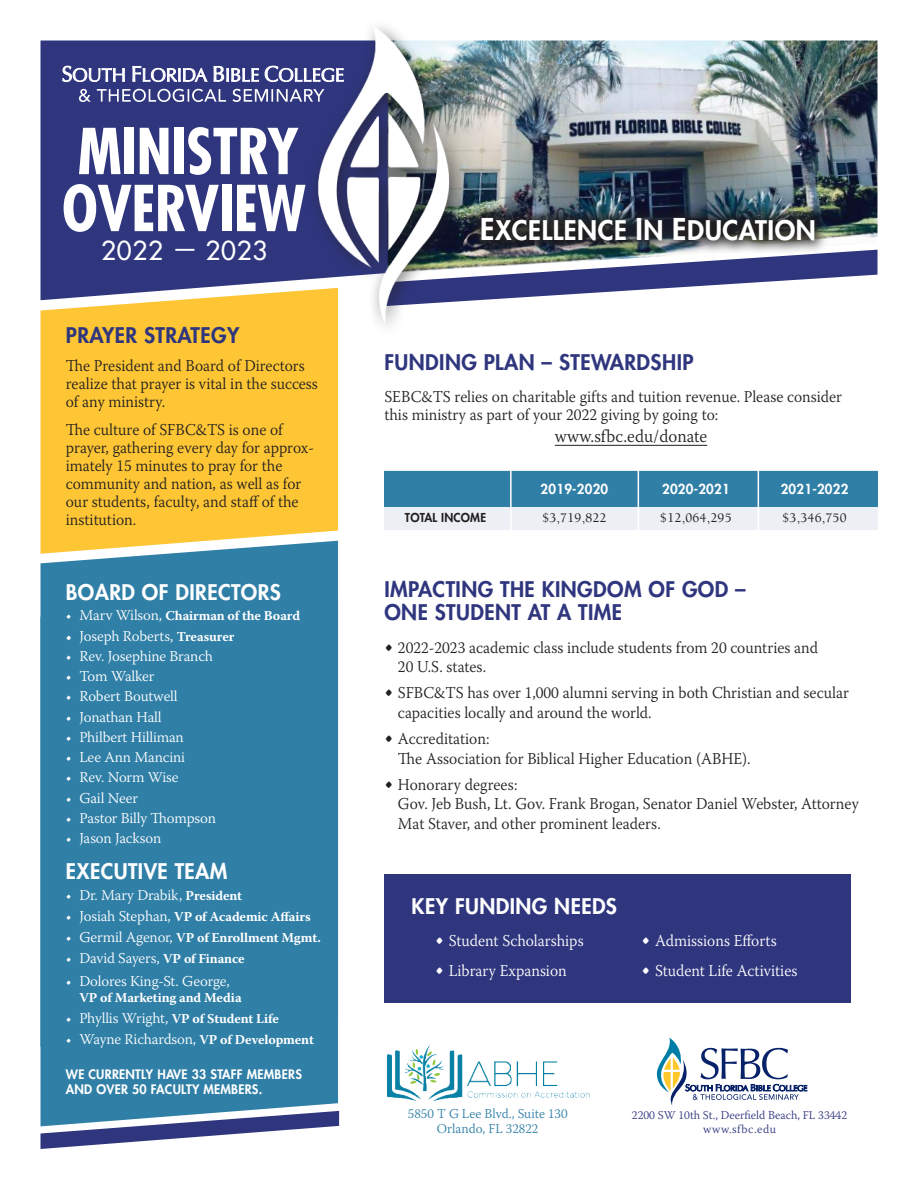
<style>
.page{position:relative;width:918px;height:1188px;background:#fff}
.page>*{position:absolute;margin:0;border:0;box-sizing:border-box;transform-origin:0 0}
.t1{font:700 condensed 61.5px/57px "Futura Std";letter-spacing:-.01em;color:#fff}
.t2{font:800 26.25px "Futura Std";letter-spacing:.02em;color:#fff}
.t3{font:500 25.5px "Futura Std";letter-spacing:.03em;color:#fff}
.t4{font:800 21px/22.5px "Futura Std";letter-spacing:.02em;color:#2f367e}
.t5{font:800 21px "Futura Std";letter-spacing:.02em;color:#fff}
.t6{font:300 18px "Warnock Pro";color:#221f1f;scale:.95 1}
.t7{font:300 16.5px/18px "Warnock Pro";color:#221f1f;scale:.95 1}
.t8{font:300 16.5px "Warnock Pro";color:#fff;scale:.95 1}
.t9{font:300 15px "Warnock Pro";letter-spacing:-.01em;color:#fff}
.t10{font:700 13.5px "Warnock Pro";letter-spacing:-.01em;color:#fff}
.t11{font:300 13.5px/15px "Warnock Pro";color:#307fa7;text-align:center}
.t12{font:500 13.5px "Berkeley";letter-spacing:.02em;color:#221f1f}
.t13{font:800 13.5px "Futura Std";letter-spacing:.02em;color:#fff}
.t14{font:800 12.75px/15px "Futura Std";letter-spacing:.02em;color:#fff}
.t15{font:300 12px/13.5px "Warnock Pro";color:#2f367e;text-align:center}
.t16{font:800 12px "Futura Std";letter-spacing:.02em;color:#221f1f}
.s1{font-weight:300;font-size:15px}
.s2{font-weight:700;font-size:13.5px}
.s3{font-size:29.25px}
.s4{font-size:24px}
</style>
<div class="page">
<img style="left:468px;top:40px;width:410px;height:210px">
<div style="left:40px;top:300px;width:298px;height:241px;background:#fec635"></div>
<div style="left:40px;top:40px;width:267px;height:260px;background:#2f367e"></div>
<hr style="left:555px;top:445px;width:152px;height:1px;background:#221f1f">
<svg style="left:468px;top:250px;width:410px;height:51px"></svg>
<svg style="left:40px;top:1111px;width:299px;height:38px"></svg>
<div style="left:40px;top:541px;width:298px;height:585px;background:#307fa7"></div>
<div style="left:307px;top:17px;width:161px;height:321px;background:#221f1f;opacity:.6"></div>
<img style="left:311px;top:17px;width:146px;height:324px">
<div style="left:384px;top:471px;width:494px;height:59px;background:#ecf0f5"></div>
<div style="left:384px;top:471px;width:494px;height:35px;background:#307fa7"></div>
<hr style="left:510px;top:470px;width:2px;height:62px;background:#fff">
<hr style="left:638px;top:470px;width:1px;height:62px;background:#fff">
<div style="left:384px;top:874px;width:467px;height:129px;background:#2f367e"></div>
<img style="left:387px;top:1044px;width:203px;height:58px">
<img style="left:467px;top:203px;width:219px;height:52px">
<svg style="left:686px;top:40px;width:172px;height:1051px"></svg>
<svg style="left:656px;top:1038px;width:151px;height:67px"></svg>
<svg style="left:62px;top:66px;width:282px;height:16px"></svg>
<svg style="left:79px;top:89px;width:245px;height:13px;background:#6e73a5"></svg>
<h1 class="t1" style="left:62px;top:124px;width:245px">MINISTRY<br>OVERVIEW</h1>
<h3 class="t3" style="left:101px;top:236px;width:168px">2022 — 2023</h3>
<p class="t4" style="left:66px;top:325px;width:175px">PRAYER STRATEGY</p>
<p class="t7" style="left:66px;top:358px;width:267px">The President and Board of Directors realize that prayer is vital in the success of any ministry.</p>
<p class="t7" style="left:66px;top:422px;width:263px">The culture of SFBC&amp;TS is one of prayer, gathering every day for approx&shy;imately 15 minutes to pray for the community and nation, as well as for our students, faculty, and staff of the institution.</p>
<p class="t5" style="left:66px;top:581px;width:217px">BOARD OF DIRECTORS</p>
<p class="t10" style="left:66px;top:611px;width:236px"><span class="s1">• Marv Wilson,</span> Chairman of the Board</p>
<p class="t9" style="left:66px;top:630px;width:170px"><span class="s2">•</span> Joseph Roberts, <span class="s2">Treasurer</span></p>
<p class="t9" style="left:66px;top:650px;width:149px">• Rev. Josephine Branch</p>
<p class="t9" style="left:66px;top:670px;width:90px">• Tom Walker</p>
<p class="t9" style="left:66px;top:690px;width:113px">• Robert Boutwell</p>
<p class="t9" style="left:66px;top:711px;width:97px">• Jonathan Hall</p>
<p class="t9" style="left:66px;top:731px;width:120px">• Philbert Hilliman</p>
<p class="t9" style="left:66px;top:751px;width:121px">• Lee Ann Mancini</p>
<p class="t9" style="left:66px;top:771px;width:114px">• Rev. Norm Wise</p>
<p class="t9" style="left:66px;top:792px;width:74px">• Gail Neer</p>
<p class="t9" style="left:66px;top:812px;width:152px">• Pastor Billy Thompson</p>
<p class="t9" style="left:66px;top:832px;width:97px">• Jason Jackson</p>
<p class="t5" style="left:66px;top:860px;width:163px">EXECUTIVE TEAM</p>
<p class="t9" style="left:66px;top:889px;width:178px">• Dr. Mary Drabik, <span class="s2">President</span></p>
<p class="t10" style="left:66px;top:912px;width:246px"><span class="s1">• Josiah Stephan,</span> VP of Academic Affairs</p>
<p class="t10" style="left:66px;top:933px;width:257px"><span class="s1">• Germil Agenor,</span> VP of Enrollment Mgmt.</p>
<p class="t9" style="left:66px;top:952px;width:180px">• David Sayers, <span class="s2">VP of Finance</span></p>
<p class="t9" style="left:66px;top:975px;width:165px">• Dolores King-St. George,</p>
<p class="t10" style="left:79px;top:993px;width:164px">VP of Marketing and Media</p>
<p class="t9" style="left:66px;top:1012px;width:215px">• Phyllis Wright, <span class="s2">VP of Student Life</span></p>
<p class="t9" style="left:66px;top:1033px;width:250px">• Wayne Richardson, <span class="s2">VP of Development</span></p>
<p class="t14" style="left:66px;top:1067px;width:238px">WE CURRENTLY HAVE 33 STAFF MEMBERS<br>AND OVER 50 FACULTY MEMBERS.</p>
<h2 class="t2" style="left:480px;top:216px;width:337px"><span class="s3">E</span>XCELLENCE <span class="s3">I</span>N <span class="s3">E</span>DUCATION</h2>
<p class="t4" style="left:384px;top:352px;width:311px">FUNDING PLAN – STEWARDSHIP</p>
<p class="t7" style="left:384px;top:389px;width:483px">SEBC&amp;TS relies on charitable gifts and tuition revenue. Please consider this ministry as part of your 2022 giving by going to:</p>
<p class="t6" style="left:555px;top:429px;width:162px">www.sfbc.edu/donate</p>
<p class="t13" style="left:541px;top:482px;width:69px">2019-2020</p>
<p class="t13" style="left:662px;top:482px;width:69px">2020-2021</p>
<p class="t13" style="left:781px;top:482px;width:69px">2021-2022</p>
<p class="t16" style="left:405px;top:511px;width:83px">TOTAL INCOME</p>
<p class="t12" style="left:542px;top:513px;width:66px">$3,719,822</p>
<p class="t12" style="left:660px;top:513px;width:73px">$12,064,295</p>
<p class="t12" style="left:782px;top:513px;width:66px">$3,346,750</p>
<p class="t4" style="left:384px;top:579px;width:363px">IMPACTING THE KINGDOM OF GOD –<br>ONE STUDENT AT A TIME</p>
<p class="t7" style="left:398px;top:639px;width:444px;line-height:19.5px;text-indent:-14px"><span class="s4">•</span> 2022-2023 academic class include students from 20 countries and<br>20 U.S. states.</p>
<p class="t7" style="left:398px;top:685px;width:476px;line-height:19.5px;text-indent:-14px"><span class="s4">•</span> SFBC&amp;TS has over 1,000 alumni serving in both Christian and secular capacities locally and around the world.</p>
<p class="t7" style="left:398px;top:731px;width:373px;line-height:19.5px;text-indent:-14px"><span class="s4">•</span> Accreditation:<br>The Association for Biblical Higher Education (ABHE).</p>
<p class="t7" style="left:398px;top:776px;width:487px;line-height:19.5px;text-indent:-14px"><span class="s4">•</span> Honorary degrees:<br>Gov. Jeb Bush, Lt. Gov. Frank Brogan, Senator Daniel Webster, Attorney<br>Mat Staver, and other prominent leaders.</p>
<p class="t5" style="left:412px;top:895px;width:207px">KEY FUNDING NEEDS</p>
<p class="t8" style="left:435px;top:934px;width:158px"><span class="s4">•</span> Student Scholarships</p>
<p class="t8" style="left:435px;top:964px;width:140px"><span class="s4">•</span> Library Expansion</p>
<p class="t8" style="left:642px;top:934px;width:144px"><span class="s4">•</span> Admissions Efforts</p>
<p class="t8" style="left:642px;top:964px;width:166px"><span class="s4">•</span> Student Life Activities</p>
<p class="t11" style="left:408px;top:1108px;width:161px">5850 T G Lee Blvd., Suite 130<br>Orlando, FL 32822</p>
<p class="t15" style="left:632px;top:1109px;width:217px">2200 SW 10th St., Deerfield Beach, FL 33442 www.sfbc.edu</p>
</div>
